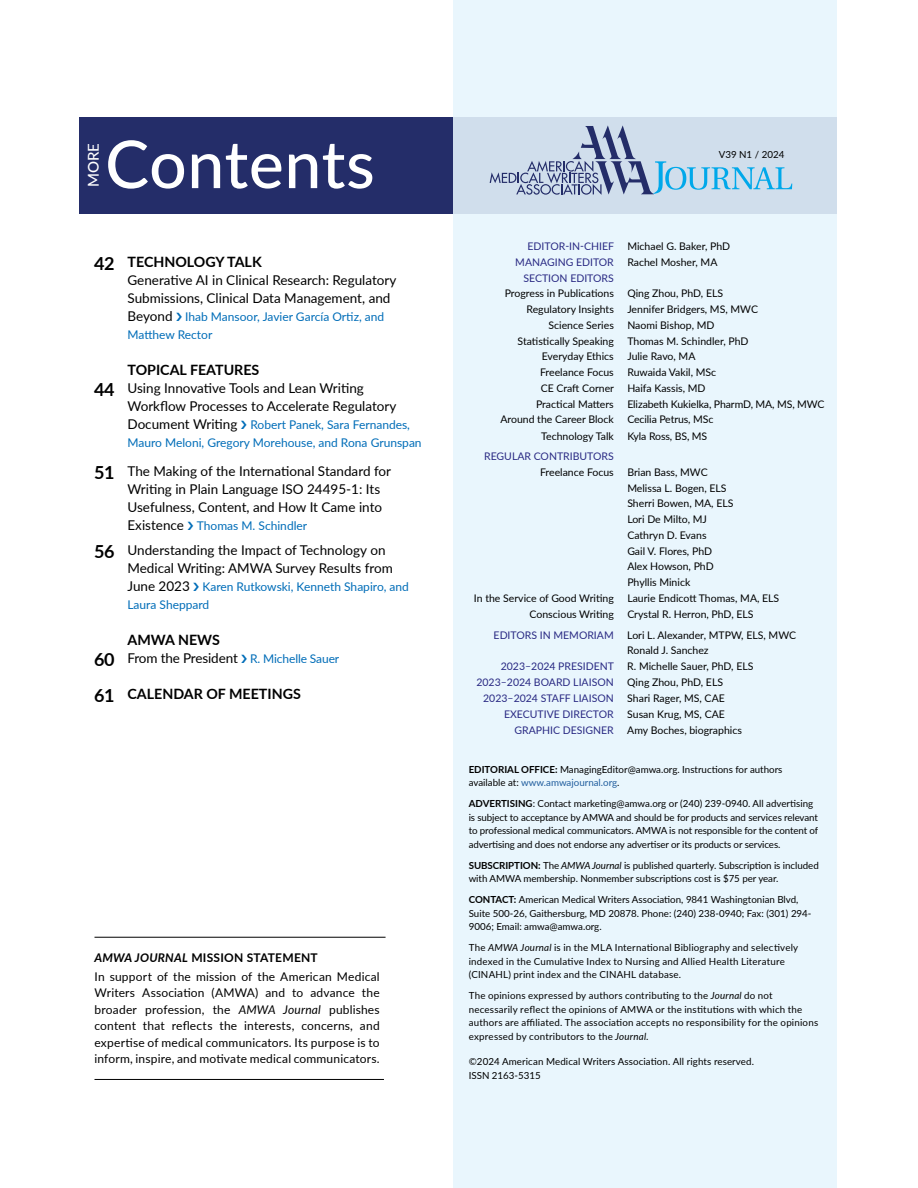
<style>
.page{position:relative;width:918px;height:1188px;background:#fff}
.page>*{position:absolute;margin:0;border:0;box-sizing:border-box;transform-origin:0 0}
.t1{font:500 66px "Lato";letter-spacing:.005em;color:#fff}
.t2{font:500 15px "Lato";color:#fff}
.t3{font:700 14.25px "Lato";color:#000}
.t4{font:13.5px/18px "Lato";color:#000}
.t5{font:12px/16.5px "Lato";letter-spacing:.015em;color:#000}
.t6{font:12px/18px "Lato";color:#006db8}
.t7{font:10.5px/15.8px "Lato";color:#000}
.t8{font:10.5px "Lato";color:#292983}
.t9{font:9.75px/13.5px "Lato";color:#000}
.t10{font:9.75px/13.5px "Lato";letter-spacing:.02em;color:#000}
.s1{font-size:18px}
.s2{font-size:13.5px;color:#000}
.s3{font-weight:700;font-size:18px}
.s4{font-size:12px;color:#006db8}
.s5{font-weight:700;font-style:italic}
.s6{font-weight:700}
.s7{font-style:italic}
.s8{color:#215e9e}
</style>
<div class="page">
<div style="left:80px;top:118px;width:757px;height:96px;background:#242d69"></div>
<div style="left:454px;top:0;width:383px;height:1188px;background:#e7f5fd"></div>
<svg style="left:490px;top:126px;width:302px;height:69px"></svg>
<hr style="left:94px;top:1079px;width:290px;height:1px;background:#000">
<hr style="left:94px;top:937px;width:292px;height:1px;background:#000">
<h1 class="t1" style="left:105px;top:117px;width:271px">Contents</h1>
<h2 class="t2" style="left:83px;top:187px;width:46px;rotate:-90deg">MORE</h2>
<p class="t9" style="left:719px;top:148px;width:67px">V39 N1 / 2024</p>
<h3 class="t3" style="left:94px;top:251px;width:169px"><span class="s1">42</span> TECHNOLOGY TALK</h3>
<p class="t4" style="left:128px;top:270px;width:270px">Generative AI in Clinical Research: Regulatory<br>Submissions, Clinical Data Management, and</p>
<p class="t6" style="left:128px;top:308px;width:258px"><span class="s2">Beyond</span> Ihab Mansoor, Javier García Ortiz, and<br>Matthew Rector</p>
<h3 class="t3" style="left:128px;top:360px;width:133px">TOPICAL FEATURES</h3>
<p class="t4" style="left:128px;top:379px;width:270px;text-indent:-33px"><span class="s3">44</span> Using Innovative Tools and Lean Writing<br>Workflow Processes to Accelerate Regulatory</p>
<p class="t6" style="left:127px;top:416px;width:296px"><span class="s2">Document Writing</span> Robert Panek, Sara Fernandes,<br>Mauro Meloni, Gregory Morehouse, and Rona Grunspan</p>
<p class="t4" style="left:128px;top:462px;width:265px;text-indent:-33px"><span class="s3">51</span> The Making of the International Standard for<br>Writing in Plain Language ISO 24495-1: Its<br>Usefulness, Content, and How It Came into</p>
<p class="t6" style="left:128px;top:516px;width:181px"><span class="s2">Existence</span> Thomas M. Schindler</p>
<p class="t4" style="left:128px;top:541px;width:267px;text-indent:-33px"><span class="s3">56</span> Understanding the Impact of Technology on<br>Medical Writing: AMWA Survey Results from</p>
<p class="t6" style="left:128px;top:578px;width:283px"><span class="s2">June 2023</span> Karen Rutkowski, Kenneth Shapiro, and<br>Laura Sheppard</p>
<h3 class="t3" style="left:128px;top:630px;width:94px">AMWA NEWS</h3>
<p class="t4" style="left:94px;top:649px;width:247px"><span class="s3">60</span> From the President <span class="s4">R. Michelle Sauer</span></p>
<h3 class="t3" style="left:94px;top:684px;width:208px"><span class="s1">61</span> CALENDAR OF MEETINGS</h3>
<p class="t5" style="left:94px;top:949px;width:287px;line-height:18.1px"><span class="s5">AMWA JOURNAL</span> <span class="s6">MISSION STATEMENT<br></span>In support of the mission of the American Medical</p>
<p class="t5" style="left:94px;top:984px;width:287px;text-align:justify">Writers Association (AMWA) and to advance the broader profession, the <span class="s7">AMWA Journal</span> publishes content that reflects the interests, concerns, and expertise of medical communicators. Its purpose is to inform, inspire, and motivate medical communicators.</p>
<p class="t8" style="left:528px;top:239px;width:88px">EDITOR-IN-CHIEF</p>
<p class="t7" style="left:627px;top:238px;width:104px">Michael G. Baker, PhD</p>
<p class="t8" style="left:515px;top:255px;width:100px">MANAGING EDITOR</p>
<p class="t7" style="left:627px;top:254px;width:92px">Rachel Mosher, MA</p>
<p class="t8" style="left:524px;top:270px;width:92px">SECTION EDITORS</p>
<p class="t7" style="left:505px;top:285px;width:111px">Progress in Publications</p>
<p class="t7" style="left:627px;top:285px;width:97px">Qing Zhou, PhD, ELS</p>
<p class="t7" style="left:526px;top:301px;width:89px">Regulatory Insights</p>
<p class="t7" style="left:627px;top:301px;width:132px">Jennifer Bridgers, MS, MWC</p>
<p class="t7" style="left:549px;top:317px;width:67px">Science Series</p>
<p class="t7" style="left:627px;top:317px;width:89px">Naomi Bishop, MD</p>
<p class="t7" style="left:518px;top:333px;width:98px">Statistically Speaking</p>
<p class="t7" style="left:627px;top:333px;width:123px">Thomas M. Schindler, PhD</p>
<p class="t7" style="left:542px;top:348px;width:74px">Everyday Ethics</p>
<p class="t7" style="left:627px;top:348px;width:70px">Julie Ravo, MA</p>
<p class="t7" style="left:540px;top:364px;width:75px">Freelance Focus</p>
<p class="t7" style="left:627px;top:364px;width:90px">Ruwaida Vakil, MSc</p>
<p class="t7" style="left:541px;top:380px;width:75px">CE Craft Corner</p>
<p class="t7" style="left:627px;top:380px;width:80px">Haifa Kassis, MD</p>
<p class="t7" style="left:536px;top:396px;width:79px">Practical Matters</p>
<p class="t7" style="left:627px;top:396px;width:199px">Elizabeth Kukielka, PharmD, MA, MS, MWC</p>
<p class="t7" style="left:500px;top:411px;width:115px">Around the Career Block</p>
<p class="t7" style="left:627px;top:411px;width:88px">Cecilia Petrus, MSc</p>
<p class="t7" style="left:541px;top:428px;width:74px">Technology Talk</p>
<p class="t7" style="left:627px;top:428px;width:81px">Kyla Ross, BS, MS</p>
<p class="t8" style="left:484px;top:449px;width:131px">REGULAR CONTRIBUTORS</p>
<p class="t7" style="left:540px;top:464px;width:75px">Freelance Focus</p>
<p class="t7" style="left:627px;top:464px;width:108px">Brian Bass, MWC<br>Melissa L. Bogen, ELS<br>Sherri Bowen, MA, ELS<br>Lori De Milto, MJ<br>Cathryn D. Evans<br>Gail V. Flores, PhD<br>Alex Howson, PhD<br>Phyllis Minick</p>
<p class="t7" style="left:474px;top:590px;width:141px">In the Service of Good Writing</p>
<p class="t7" style="left:627px;top:590px;width:153px">Laurie Endicott Thomas, MA, ELS</p>
<p class="t7" style="left:530px;top:606px;width:86px">Conscious Writing</p>
<p class="t7" style="left:627px;top:606px;width:128px">Crystal R. Herron, PhD, ELS</p>
<p class="t8" style="left:494px;top:628px;width:122px">EDITORS IN MEMORIAM</p>
<p class="t7" style="left:627px;top:628px;width:170px;line-height:15px">Lori L. Alexander, MTPW, ELS, MWC<br>Ronald J. Sanchez</p>
<p class="t8" style="left:501px;top:659px;width:115px">2023–2024 PRESIDENT</p>
<p class="t7" style="left:627px;top:658px;width:128px">R. Michelle Sauer, PhD, ELS</p>
<p class="t8" style="left:476px;top:675px;width:139px">2023–2024 BOARD LIAISON</p>
<p class="t7" style="left:627px;top:674px;width:97px">Qing Zhou, PhD, ELS</p>
<p class="t8" style="left:483px;top:690px;width:132px">2023–2024 STAFF LIAISON</p>
<p class="t7" style="left:627px;top:690px;width:99px">Shari Rager, MS, CAE</p>
<p class="t8" style="left:504px;top:707px;width:111px">EXECUTIVE DIRECTOR</p>
<p class="t7" style="left:627px;top:706px;width:99px">Susan Krug, MS, CAE</p>
<p class="t8" style="left:514px;top:723px;width:101px">GRAPHIC DESIGNER</p>
<p class="t7" style="left:627px;top:722px;width:116px">Amy Boches, biographics</p>
<p class="t9" style="left:469px;top:762px;width:315px"><span class="s6">EDITORIAL OFFICE:</span> ManagingEditor@amwa.org. Instructions for authors available at: <span class="s8">www.amwajournal.org</span>.</p>
<p class="t9" style="left:469px;top:797px;width:351px"><span class="s6">ADVERTISING</span>: Contact marketing@amwa.org or (240) 239-0940. All advertising is subject to acceptance by AMWA and should be for products and services relevant to professional medical communicators. AMWA is not responsible for the content of advertising and does not endorse any advertiser or its products or services.</p>
<p class="t9" style="left:469px;top:858px;width:352px"><span class="s6">SUBSCRIPTION:</span> The <span class="s7">AMWA Journal</span> is published quarterly. Subscription is included with AMWA membership. Nonmember subscriptions cost is $75 per year.</p>
<p class="t9" style="left:469px;top:893px;width:344px"><span class="s6">CONTACT:</span> American Medical Writers Association, 9841 Washingtonian Blvd,<br>Suite 500-26, Gaithersburg, MD 20878. Phone: (240) 238-0940; Fax: (301) 294-<br>9006; Email: amwa@amwa.org.</p>
<p class="t10" style="left:469px;top:941px;width:331px">The <span class="s7">AMWA Journal</span> is in the MLA International Bibliography and selectively indexed in the Cumulative Index to Nursing and Allied Health Literature (CINAHL) print index and the CINAHL database.</p>
<p class="t10" style="left:469px;top:989px;width:351px">The opinions expressed by authors contributing to the <span class="s7">Journal</span> do not necessarily reflect the opinions of AMWA or the institutions with which the authors are affiliated. The association accepts no responsibility for the opinions expressed by contributors to the <span class="s7">Journal.</span></p>
<p class="t9" style="left:469px;top:1055px;width:287px">©2024 American Medical Writers Association. All rights reserved.<br>ISSN 2163-5315</p>
</div>
